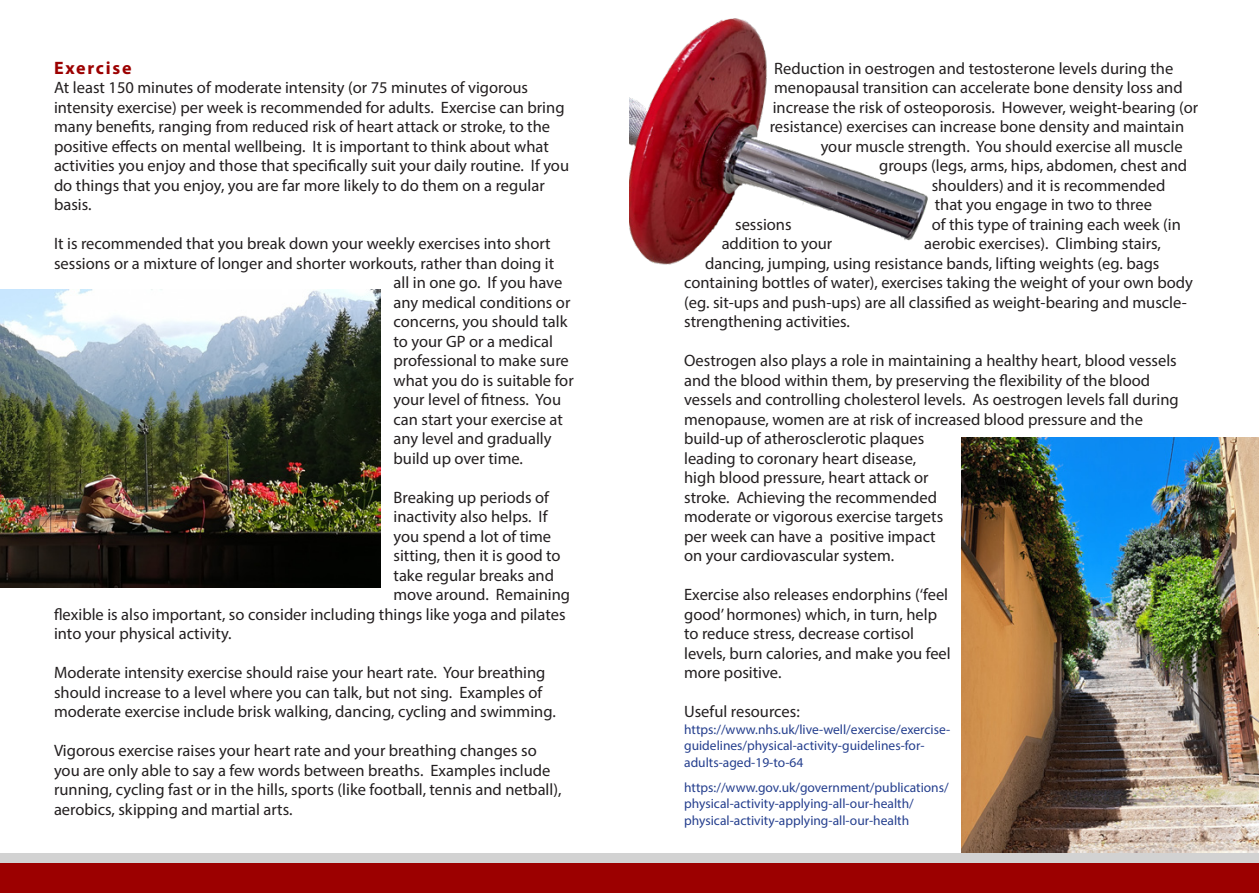
<style>
.page{position:relative;width:1259px;height:893px;background:#fff}
.page>*{position:absolute;margin:0;border:0;box-sizing:border-box;transform-origin:0 0}
.Section_title{font:700 18px "Myriad Pro";letter-spacing:.1em;color:#9c0000}
.Body_text{font:16.5px/19.5px "Myriad Pro";color:#231f20}
.references{font:13.5px/16.5px "Myriad Pro";color:#253f8e}
</style>
<div class="page">
<div style="left:0;top:853px;width:1259px;height:15px;background:#d2d2d2"></div>
<div style="left:0;top:863px;width:1259px;height:30px;background:#9c0000"></div>
<img style="left:961px;top:437px;width:298px;height:416px">
<img style="left:0;top:290px;width:381px;height:297px">
<img style="left:629px;top:18px;width:299px;height:247px">
<p class="Section_title" style="left:54px;top:56px;width:79px">Exercise</p>
<p class="Body_text" style="left:54px;top:77px;width:516px">At least 150 minutes of moderate intensity (or 75 minutes of vigorous intensity exercise) per week is recommended for adults. Exercise can bring many benefits, ranging from reduced risk of heart attack or stroke, to the positive effects on mental wellbeing. It is important to think about what activities you enjoy and those that specifically suit your daily routine. If you do things that you enjoy, you are far more likely to do them on a regular basis.</p>
<p class="Body_text" style="left:54px;top:233px;width:498px">It is recommended that you break down your weekly exercises into short</p>
<p class="Body_text" style="left:54px;top:253px;width:501px">sessions or a mixture of longer and shorter workouts, rather than doing it</p>
<p class="Body_text" style="left:393px;top:272px;width:170px">all in one go. If you have</p>
<p class="Body_text" style="left:393px;top:292px;width:178px">any medical conditions or</p>
<p class="Body_text" style="left:393px;top:311px;width:175px">concerns, you should talk</p>
<p class="Body_text" style="left:393px;top:331px;width:161px">to your GP or a medical</p>
<p class="Body_text" style="left:393px;top:350px;width:177px">professional to make sure</p>
<p class="Body_text" style="left:393px;top:370px;width:182px">what you do is suitable for</p>
<p class="Body_text" style="left:393px;top:389px;width:169px">your level of fitness. You</p>
<p class="Body_text" style="left:393px;top:409px;width:171px">can start your exercise at</p>
<p class="Body_text" style="left:393px;top:428px;width:159px">any level and gradually</p>
<p class="Body_text" style="left:393px;top:448px;width:131px">build up over time.</p>
<p class="Body_text" style="left:393px;top:487px;width:157px">Breaking up periods of</p>
<p class="Body_text" style="left:393px;top:506px;width:155px">inactivity also helps. If</p>
<p class="Body_text" style="left:393px;top:526px;width:159px">you spend a lot of time</p>
<p class="Body_text" style="left:393px;top:545px;width:169px">sitting, then it is good to</p>
<p class="Body_text" style="left:393px;top:565px;width:162px">take regular breaks and</p>
<p class="Body_text" style="left:393px;top:584px;width:178px">move around. Remaining</p>
<p class="Body_text" style="left:54px;top:604px;width:513px">flexible is also important, so consider including things like yoga and pilates</p>
<p class="Body_text" style="left:54px;top:623px;width:179px">into your physical activity.</p>
<p class="Body_text" style="left:54px;top:662px;width:503px">Moderate intensity exercise should raise your heart rate. Your breathing should increase to a level where you can talk, but not sing. Examples of moderate exercise include brisk walking, dancing, cycling and swimming.</p>
<p class="Body_text" style="left:54px;top:740px;width:509px">Vigorous exercise raises your heart rate and your breathing changes so you are only able to say a few words between breaths. Examples include running, cycling fast or in the hills, sports (like football, tennis and netball), aerobics, skipping and martial arts.</p>
<p class="Body_text" style="left:774px;top:58px;width:400px">Reduction in oestrogen and testosterone levels during the</p>
<p class="Body_text" style="left:774px;top:77px;width:410px">menopausal transition can accelerate bone density loss and</p>
<p class="Body_text" style="left:772px;top:97px;width:427px">increase the risk of osteoporosis. However, weight-bearing (or</p>
<p class="Body_text" style="left:769px;top:116px;width:416px">resistance) exercises can increase bone density and maintain</p>
<p class="Body_text" style="left:820px;top:136px;width:363px">your muscle strength. You should exercise all muscle</p>
<p class="Body_text" style="left:879px;top:155px;width:309px">groups (legs, arms, hips, abdomen, chest and</p>
<p class="Body_text" style="left:931px;top:175px;width:235px">shoulders) and it is recommended</p>
<p class="Body_text" style="left:934px;top:194px;width:219px">that you engage in two to three</p>
<p class="Body_text" style="left:735px;top:214px;width:58px">sessions</p>
<p class="Body_text" style="left:931px;top:214px;width:250px">of this type of training each week (in</p>
<p class="Body_text" style="left:721px;top:233px;width:112px">addition to your</p>
<p class="Body_text" style="left:924px;top:233px;width:238px">aerobic exercises). Climbing stairs,</p>
<p class="Body_text" style="left:705px;top:253px;width:456px">dancing, jumping, using resistance bands, lifting weights (eg. bags</p>
<p class="Body_text" style="left:684px;top:272px;width:510px">containing bottles of water), exercises taking the weight of your own body</p>
<p class="Body_text" style="left:684px;top:292px;width:504px">(eg. sit-ups and push-ups) are all classified as weight-bearing and muscle-</p>
<p class="Body_text" style="left:684px;top:311px;width:167px">strengthening activities.</p>
<p class="Body_text" style="left:684px;top:350px;width:496px">Oestrogen also plays a role in maintaining a healthy heart, blood vessels and the blood within them, by preserving the flexibility of the blood vessels and controlling cholesterol levels. As oestrogen levels fall during menopause, women are at risk of increased blood pressure and the build-up of atherosclerotic plaques<br>leading to coronary heart disease,<br>high blood pressure, heart attack or<br>stroke. Achieving the recommended<br>moderate or vigorous exercise targets<br>per week can have a positive impact<br>on your cardiovascular system.</p>
<p class="Body_text" style="left:684px;top:584px;width:268px">Exercise also releases endorphins (‘feel good’ hormones) which, in turn, help to reduce stress, decrease cortisol levels, burn calories, and make you feel more positive.</p>
<p class="Body_text" style="left:684px;top:701px;width:117px">Useful resources:</p>
<p class="references" style="left:684px;top:721px;width:268px">https://www.nhs.uk/live-well/exercise/exercise&shy;guidelines/physical-activity-guidelines-for&shy;adults-aged-19-to-64</p>
<p class="references" style="left:684px;top:779px;width:266px">https://www.gov.uk/government/publications/ physical-activity-applying-all-our-health/ physical-activity-applying-all-our-health</p>
</div>
